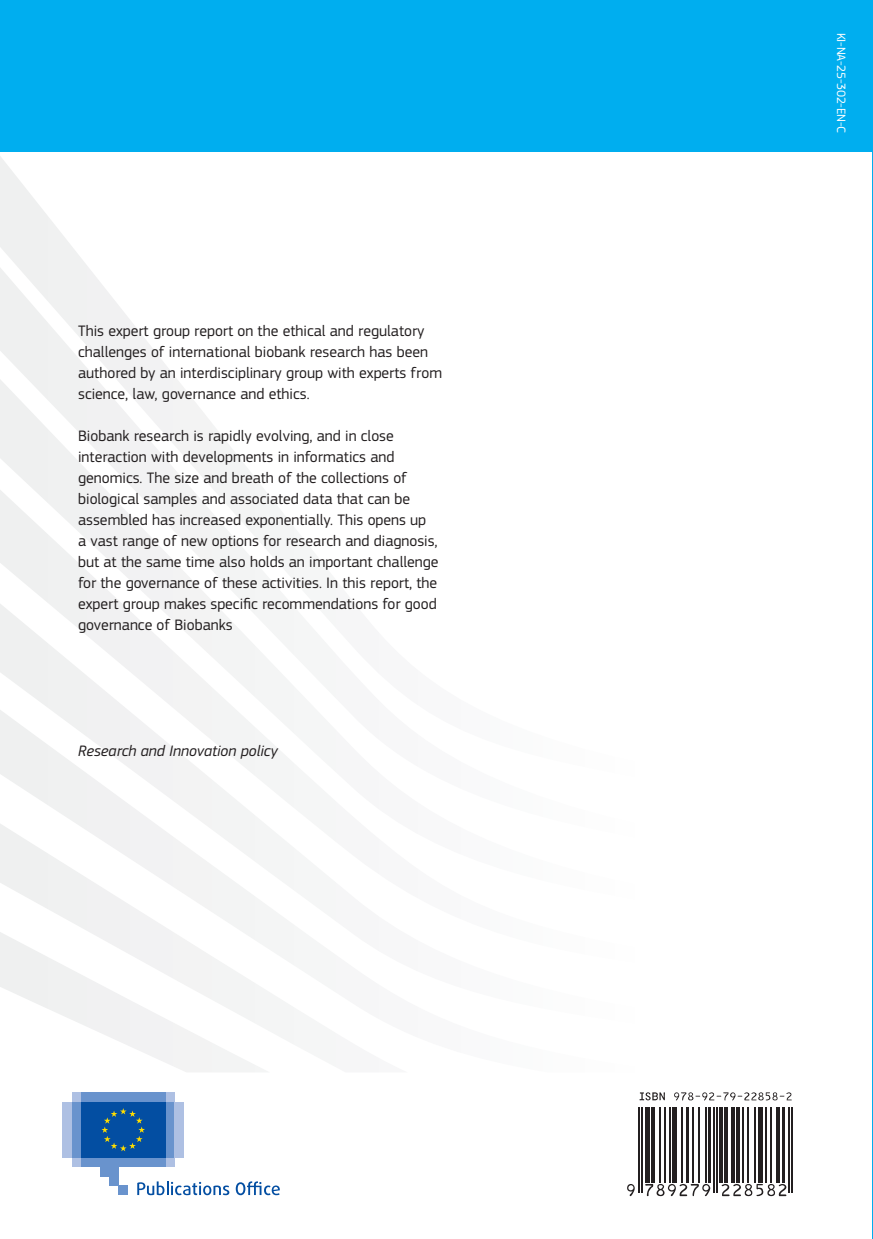
<style>
.page{position:relative;width:873px;height:1239px;background:#fff}
.page>*{position:absolute;margin:0;border:0;box-sizing:border-box;transform-origin:0 0}
.t1{font:15.75px/21px "PF Square Sans Pro";color:#231f20}
.t2{font:italic 15.75px "PF Square Sans Pro";color:#231f20}
.t3{font:12.6px "PF Square Sans Pro";letter-spacing:-.02em;color:#fff}
</style>
<div class="page">
<div style="left:0;top:0;width:872px;height:152px;background:#00aeef"></div>
<svg style="left:0;top:156px;width:294px;height:916px"></svg>
<div style="left:72px;top:1158px;width:103px;height:9px;background:#aec0e3"></div>
<div style="left:72px;top:1092px;width:103px;height:10px;background:#aec0e3"></div>
<div style="left:81px;top:1092px;width:84px;height:10px;background:#6993cd"></div>
<div style="left:81px;top:1158px;width:84px;height:9px;background:#6993cd"></div>
<div style="left:165px;top:1102px;width:10px;height:56px;background:#6993cd"></div>
<div style="left:175px;top:1102px;width:9px;height:56px;background:#aec0e3"></div>
<div style="left:72px;top:1102px;width:9px;height:56px;background:#6993cd"></div>
<div style="left:63px;top:1102px;width:9px;height:56px;background:#aec0e3"></div>
<div style="left:100px;top:1158px;width:19px;height:18px;background:#6993cd"></div>
<div style="left:109px;top:1158px;width:10px;height:28px;background:#6993cd"></div>
<div style="left:119px;top:1186px;width:9px;height:9px;background:#6993cd"></div>
<div style="left:81px;top:1102px;width:84px;height:56px;background:#034ea2"></div>
<svg style="left:101px;top:1108px;width:44px;height:43px"></svg>
<svg style="left:137px;top:1181px;width:92px;height:14px"></svg>
<svg style="left:236px;top:1181px;width:44px;height:14px"></svg>
<hr style="left:638px;top:1107px;width:2px;height:85px;background:#231f20">
<hr style="left:641px;top:1107px;width:2px;height:85px;background:#231f20">
<hr style="left:645px;top:1107px;width:4px;height:76px;background:#231f20">
<hr style="left:651px;top:1107px;width:3px;height:76px;background:#231f20">
<hr style="left:659px;top:1107px;width:2px;height:76px;background:#231f20">
<hr style="left:664px;top:1107px;width:2px;height:76px;background:#231f20">
<hr style="left:669px;top:1107px;width:2px;height:76px;background:#231f20">
<div style="left:672px;top:1107px;width:5px;height:76px;background:#231f20"></div>
<hr style="left:681px;top:1107px;width:1px;height:76px;background:#231f20">
<hr style="left:685px;top:1107px;width:3px;height:76px;background:#231f20">
<hr style="left:692px;top:1107px;width:1px;height:76px;background:#231f20">
<hr style="left:698px;top:1107px;width:2px;height:76px;background:#231f20">
<hr style="left:705px;top:1107px;width:1px;height:76px;background:#231f20">
<hr style="left:708px;top:1107px;width:3px;height:76px;background:#231f20">
<hr style="left:713px;top:1107px;width:1px;height:85px;background:#231f20">
<hr style="left:716px;top:1107px;width:2px;height:85px;background:#231f20">
<hr style="left:719px;top:1107px;width:4px;height:76px;background:#231f20">
<hr style="left:724px;top:1107px;width:4px;height:76px;background:#231f20">
<hr style="left:731px;top:1107px;width:3px;height:76px;background:#231f20">
<hr style="left:736px;top:1107px;width:3px;height:76px;background:#231f20">
<hr style="left:742px;top:1107px;width:2px;height:76px;background:#231f20">
<hr style="left:747px;top:1107px;width:1px;height:76px;background:#231f20">
<hr style="left:754px;top:1107px;width:1px;height:76px;background:#231f20">
<div style="left:758px;top:1107px;width:5px;height:76px;background:#231f20"></div>
<hr style="left:765px;top:1107px;width:1px;height:76px;background:#231f20">
<hr style="left:770px;top:1107px;width:1px;height:76px;background:#231f20">
<hr style="left:776px;top:1107px;width:4px;height:76px;background:#231f20">
<hr style="left:782px;top:1107px;width:2px;height:76px;background:#231f20">
<hr style="left:788px;top:1107px;width:1px;height:85px;background:#231f20">
<hr style="left:791px;top:1107px;width:1px;height:85px;background:#231f20">
<svg style="left:639px;top:1092px;width:26px;height:8px"></svg>
<svg style="left:674px;top:1092px;width:118px;height:8px"></svg>
<svg style="left:627px;top:1184px;width:8px;height:12px"></svg>
<svg style="left:645px;top:1184px;width:65px;height:12px"></svg>
<svg style="left:721px;top:1184px;width:65px;height:12px"></svg>
<hr style="left:872px;top:0;width:1px;height:1239px;background:#00aeef">
<p class="t1" style="left:78px;top:322px;width:365px">This expert group report on the ethical and regulatory challenges of international biobank research has been authored by an interdisciplinary group with experts from science, law, governance and ethics.</p>
<p class="t1" style="left:78px;top:426px;width:362px">Biobank research is rapidly evolving, and in close interaction with developments in informatics and genomics. The size and breath of the collections of biological samples and associated data that can be assembled has increased exponentially. This opens up<br>a vast range of new options for research and diagnosis, but at the same time also holds an important challenge for the governance of these activities. In this report, the expert group makes speci-c recommendations for good governance of Biobanks</p>
<p class="t2" style="left:78px;top:741px;width:201px">Research and Innovation policy</p>
<p class="t3" style="left:846px;top:33px;width:102px;rotate:90deg">KI-NA-25-302-EN-C</p>
</div>
